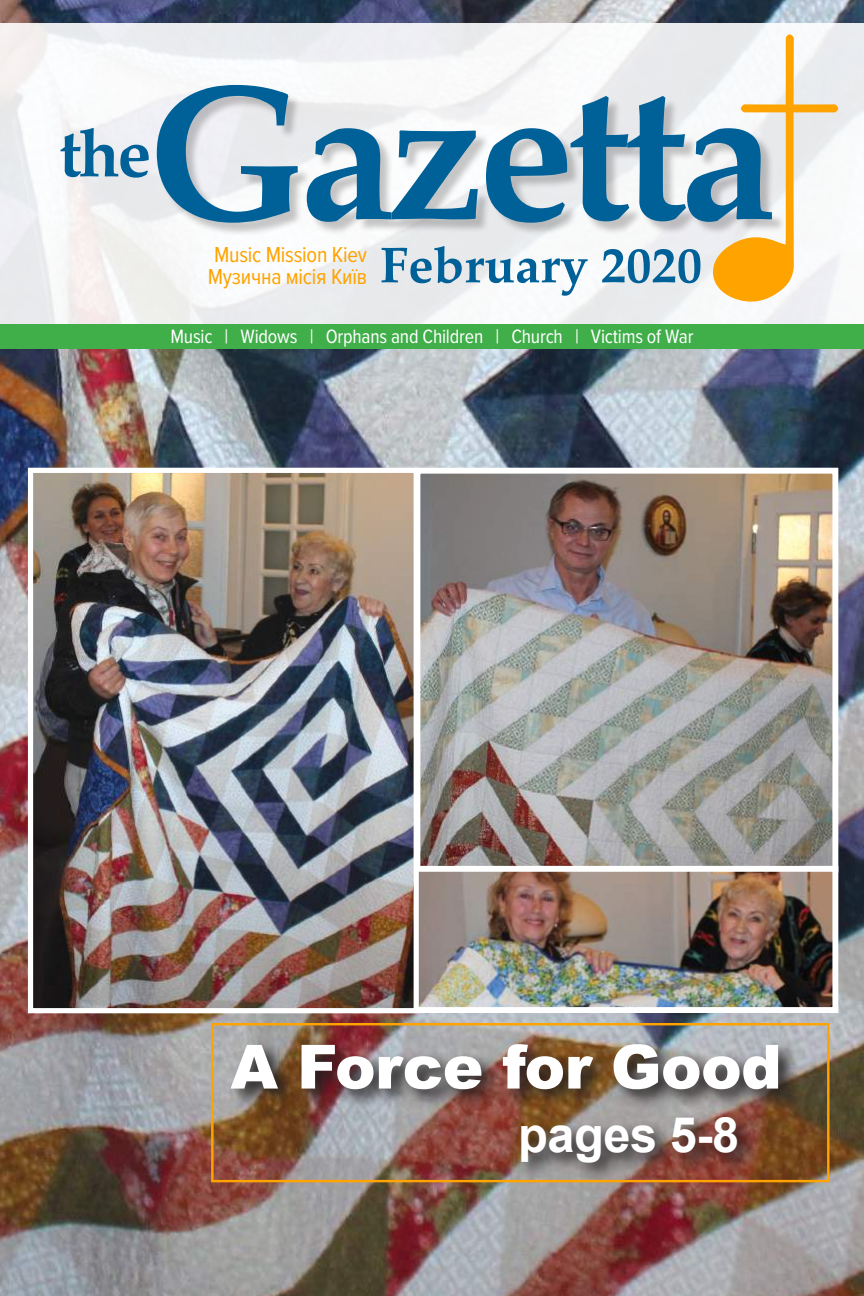
<style>
.page{position:relative;width:864px;height:1296px;background:#fff}
.page>*{position:absolute;margin:0;border:0;box-sizing:border-box;transform-origin:0 0}
.t1{font:700 193.6px "Palatino";letter-spacing:-.04em;color:#006198}
.t2{font:700 67.6px "Palatino";color:#006198}
.t3{font:900 61px "Arial";letter-spacing:-.01em;color:#fff}
.t4{font:700 50.6px "Palatino";color:#006198}
.t5{font:700 48.8px "Arial";letter-spacing:-.01em;color:#fff}
.t6{font:22.4px/21.4px "Proxima Nova Cond";letter-spacing:-.01em;color:#ffa300}
.t7{font:20px "Proxima Nova Cond";letter-spacing:-.01em;color:#fff}
</style>
<div class="page">
<img style="left:0;top:0;width:864px;height:1296px">
<div style="left:0;top:23px;width:864px;height:301px;background:#f3f0f4"></div>
<div style="left:0;top:324px;width:864px;height:25px;background:#40ae49"></div>
<svg style="left:706px;top:34px;width:132px;height:271px"></svg>
<div style="left:159px;top:87px;width:627px;height:149px;background:#231f20;opacity:.25"></div>
<img style="left:226px;top:1039px;width:573px;height:144px">
<div style="left:211px;top:1023px;width:619px;height:159px;border:2px solid #ffa300"></div>
<img style="left:421px;top:475px;width:410px;height:391px">
<div style="left:414px;top:468px;width:424px;height:405px;border:6px solid #fff"></div>
<img style="left:419px;top:873px;width:412px;height:133px">
<div style="left:397px;top:866px;width:441px;height:147px;border:6px solid #fff"></div>
<img style="left:34px;top:474px;width:379px;height:533px">
<div style="left:28px;top:468px;width:391px;height:545px;border:5px solid #fff"></div>
<h2 class="t2" style="left:59px;top:96px;width:94px">the</h2>
<h1 class="t1" style="left:146px;top:-12px;width:632px">Gazetta</h1>
<h3 class="t4" style="left:380px;top:222px;width:324px">February 2020</h3>
<p class="t6" style="left:208px;top:243px;width:161px">Music Mission Kiev<br>Музична місія Київ</p>
<p class="t7" style="left:170px;top:322px;width:525px">Music | Widows | Orphans and Children | Church | Victims of War</p>
<h3 class="t3" style="left:230px;top:1022px;width:553px">A Force for Good</h3>
<h3 class="t5" style="left:518px;top:1103px;width:223px">pages 5-8</h3>
</div>
